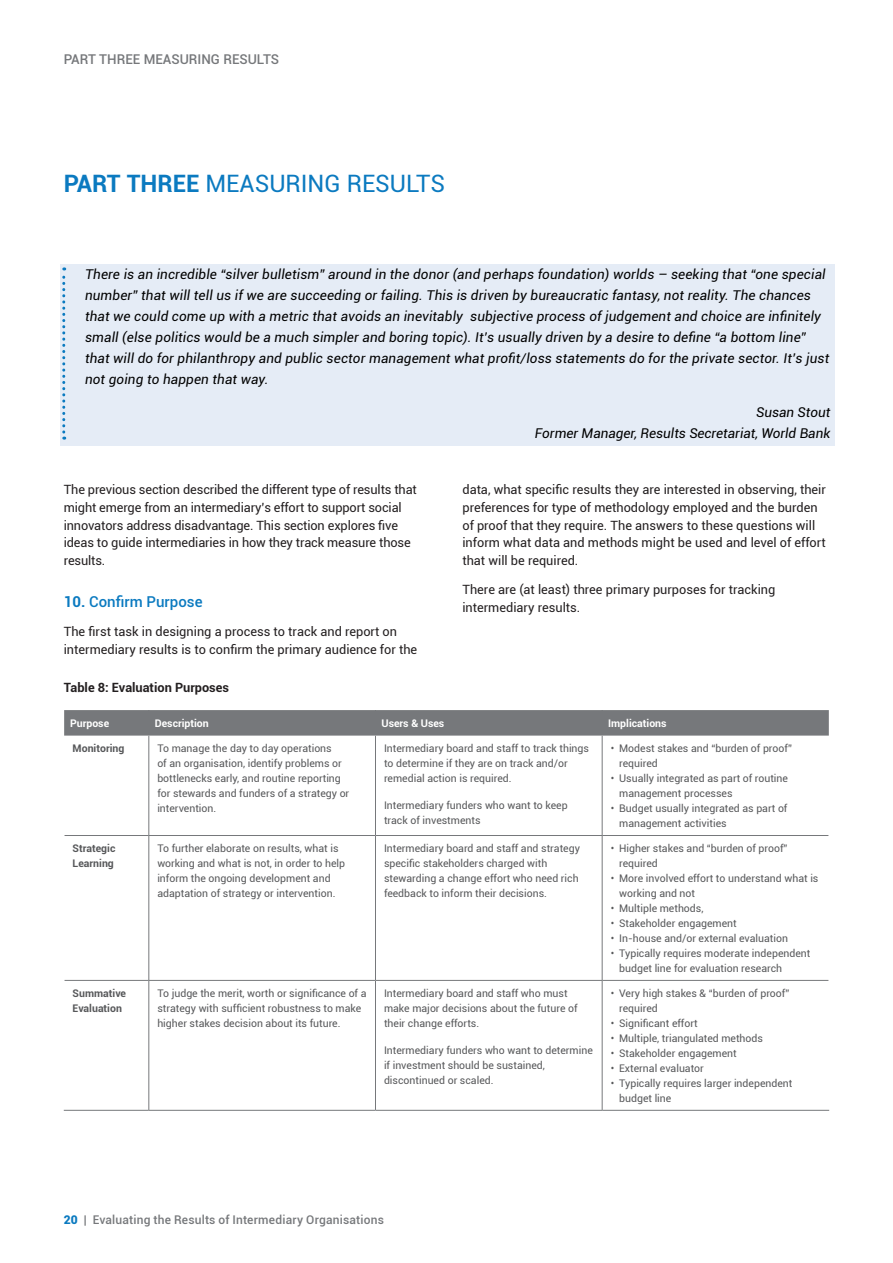
<style>
.page{position:relative;width:893px;height:1263px;background:#fff}
.page>*{position:absolute;margin:0;border:0;box-sizing:border-box;transform-origin:0 0}
.Heading_01{font:24px "Roboto";color:#0b7ac0}
.t1{font:500 15px "Roboto";color:#0b7ac0}
.Quotes{font:italic 13.5px/21px "Roboto";letter-spacing:.01em;color:#000}
.t2{font:500 13.5px "Roboto";color:#76787b}
.Text{font:12.75px/17.5px "Roboto";color:#231f20}
.Figures_heading{font:700 12.75px "Roboto";color:#231f20}
.t3{font:500 12px "Roboto";letter-spacing:.015em;color:#76787b}
.Table_text{font:10.5px/15px "Roboto";color:#57585a}
.Table_text_bold{font:700 10.5px/15px "Roboto";color:#57585a}
.Table_text_heading{font:700 10.5px "Roboto";color:#fff}
.s1{font-weight:700}
.s2{font-weight:900;color:#0b7ac0}
</style>
<div class="page">
<div style="left:60px;top:265px;width:774px;height:181px;background:#e5ecf6"></div>
<svg style="left:62px;top:267px;width:3px;height:173px"></svg>
<svg style="left:64px;top:710px;width:765px;height:26px;background:#787a7d"></svg>
<hr style="left:148px;top:736px;width:1px;height:99px;background:#76787b">
<hr style="left:375px;top:736px;width:1px;height:99px;background:#76787b">
<hr style="left:602px;top:736px;width:1px;height:99px;background:#76787b">
<hr style="left:148px;top:836px;width:1px;height:144px;background:#76787b">
<hr style="left:375px;top:836px;width:1px;height:144px;background:#76787b">
<hr style="left:602px;top:836px;width:1px;height:144px;background:#76787b">
<hr style="left:148px;top:981px;width:1px;height:129px;background:#76787b">
<hr style="left:375px;top:981px;width:1px;height:129px;background:#76787b">
<hr style="left:602px;top:981px;width:1px;height:129px;background:#76787b">
<hr style="left:64px;top:1110px;width:85px;height:1px;background:#76787b">
<hr style="left:149px;top:1110px;width:226px;height:1px;background:#76787b">
<hr style="left:375px;top:1110px;width:227px;height:1px;background:#76787b">
<hr style="left:602px;top:1110px;width:227px;height:1px;background:#76787b">
<hr style="left:65px;top:835px;width:84px;height:1px;background:#76787b">
<hr style="left:149px;top:835px;width:226px;height:1px;background:#76787b">
<hr style="left:375px;top:835px;width:227px;height:1px;background:#76787b">
<hr style="left:602px;top:835px;width:226px;height:1px;background:#76787b">
<hr style="left:65px;top:980px;width:84px;height:1px;background:#76787b">
<hr style="left:149px;top:980px;width:226px;height:1px;background:#76787b">
<hr style="left:375px;top:980px;width:227px;height:1px;background:#76787b">
<hr style="left:602px;top:980px;width:226px;height:1px;background:#76787b">
<p class="t2" style="left:64px;top:49px;width:217px">PART THREE MEASURING RESULTS</p>
<p class="Heading_01" style="left:64px;top:167px;width:383px"><span class="s1">PART THREE</span> MEASURING RESULTS</p>
<p class="Quotes" style="left:85px;top:263px;width:746px">There is an incredible “silver bulletism” around in the donor (and perhaps foundation) worlds – seeking that “one special number” that will tell us if we are succeeding or failing. This is driven by bureaucratic fantasy, not reality. The chances that we could come up with a metric that avoids an inevitably subjective process of judgement and choice are infinitely small (else politics would be a much simpler and boring topic). It’s usually driven by a desire to define “a bottom line” that will do for philanthropy and public sector management what profit/loss statements do for the private sector. It’s just not going to happen that way.</p>
<p class="Quotes" style="left:535px;top:401px;width:297px;text-align:right">Susan Stout<br>Former Manager, Results Secretariat, World Bank</p>
<p class="Text" style="left:64px;top:481px;width:355px">The previous section described the different type of results that might emerge from an intermediary’s effort to support social innovators address disadvantage. This section explores five ideas to guide intermediaries in how they track measure those results.</p>
<p class="t1" style="left:64px;top:591px;width:140px"><span class="s1">10.</span> Confirm Purpose</p>
<p class="Text" style="left:64px;top:623px;width:355px">The first task in designing a process to track and report on intermediary results is to confirm the primary audience for the</p>
<p class="Text" style="left:462px;top:481px;width:365px">data, what specific results they are interested in observing, their preferences for type of methodology employed and the burden of proof that they require. The answers to these questions will inform what data and methods might be used and level of effort that will be required.</p>
<p class="Text" style="left:462px;top:581px;width:314px">There are (at least) three primary purposes for tracking intermediary results.</p>
<p class="Figures_heading" style="left:64px;top:678px;width:167px">Table 8: Evaluation Purposes</p>
<p class="Table_text_heading" style="left:70px;top:716px;width:41px">Purpose</p>
<p class="Table_text_heading" style="left:155px;top:716px;width:56px">Description</p>
<p class="Table_text_heading" style="left:381px;top:716px;width:64px">Users &amp; Uses</p>
<p class="Table_text_heading" style="left:608px;top:716px;width:60px">Implications</p>
<p class="Table_text_bold" style="left:73px;top:740px;width:53px">Monitoring</p>
<p class="Table_text" style="left:157px;top:740px;width:193px">To manage the day to day operations<br>of an organisation, identify problems or bottlenecks early, and routine reporting for stewards and funders of a strategy or intervention.</p>
<p class="Table_text" style="left:384px;top:740px;width:207px">Intermediary board and staff to track things to determine if they are on track and/or remedial action is required.</p>
<p class="Table_text" style="left:619px;top:740px;width:174px;text-indent:-9px">• Modest stakes and “burden of proof” required</p>
<p class="Table_text" style="left:619px;top:770px;width:170px;text-indent:-9px">• Usually integrated as part of routine management processes</p>
<p class="Table_text" style="left:619px;top:800px;width:170px;text-indent:-9px">• Budget usually integrated as part of management activities</p>
<p class="Table_text" style="left:384px;top:797px;width:185px">Intermediary funders who want to keep track of investments</p>
<p class="Table_text_bold" style="left:73px;top:840px;width:44px">Strategic<br>Learning</p>
<p class="Table_text" style="left:157px;top:840px;width:189px">To further elaborate on results, what is working and what is not, in order to help inform the ongoing development and adaptation of strategy or intervention.</p>
<p class="Table_text" style="left:384px;top:840px;width:197px">Intermediary board and staff and strategy specific stakeholders charged with stewarding a change effort who need rich feedback to inform their decisions.</p>
<p class="Table_text" style="left:619px;top:840px;width:170px;text-indent:-9px">• Higher stakes and “burden of proof” required</p>
<p class="Table_text" style="left:619px;top:870px;width:201px;text-indent:-9px">• More involved effort to understand what is working and not</p>
<p class="Table_text" style="left:611px;top:900px;width:94px">• Multiple methods,</p>
<p class="Table_text" style="left:611px;top:915px;width:128px">• Stakeholder engagement</p>
<p class="Table_text" style="left:611px;top:930px;width:179px">• In-house and/or external evaluation</p>
<p class="Table_text" style="left:619px;top:945px;width:193px;text-indent:-9px">• Typically requires moderate independent budget line for evaluation research</p>
<p class="Table_text_bold" style="left:73px;top:985px;width:55px">Summative<br>Evaluation</p>
<p class="Table_text" style="left:157px;top:985px;width:211px">To judge the merit, worth or significance of a strategy with sufficient robustness to make higher stakes decision about its future.</p>
<p class="Table_text" style="left:384px;top:985px;width:195px">Intermediary board and staff who must make major decisions about the future of their change efforts.</p>
<p class="Table_text" style="left:384px;top:1042px;width:210px">Intermediary funders who want to determine if investment should be sustained, discontinued or scaled.</p>
<p class="Table_text" style="left:619px;top:985px;width:172px;text-indent:-9px">• Very high stakes &amp; “burden of proof” required</p>
<p class="Table_text" style="left:611px;top:1015px;width:89px">• Significant effort</p>
<p class="Table_text" style="left:611px;top:1030px;width:154px">• Multiple, triangulated methods</p>
<p class="Table_text" style="left:611px;top:1045px;width:128px">• Stakeholder engagement</p>
<p class="Table_text" style="left:611px;top:1060px;width:95px">• External evaluator</p>
<p class="Table_text" style="left:619px;top:1075px;width:175px;text-indent:-9px">• Typically requires larger independent budget line</p>
<p class="t3" style="left:64px;top:1211px;width:322px"><span class="s2">20</span> | Evaluating the Results of Intermediary Organisations</p>
</div>
